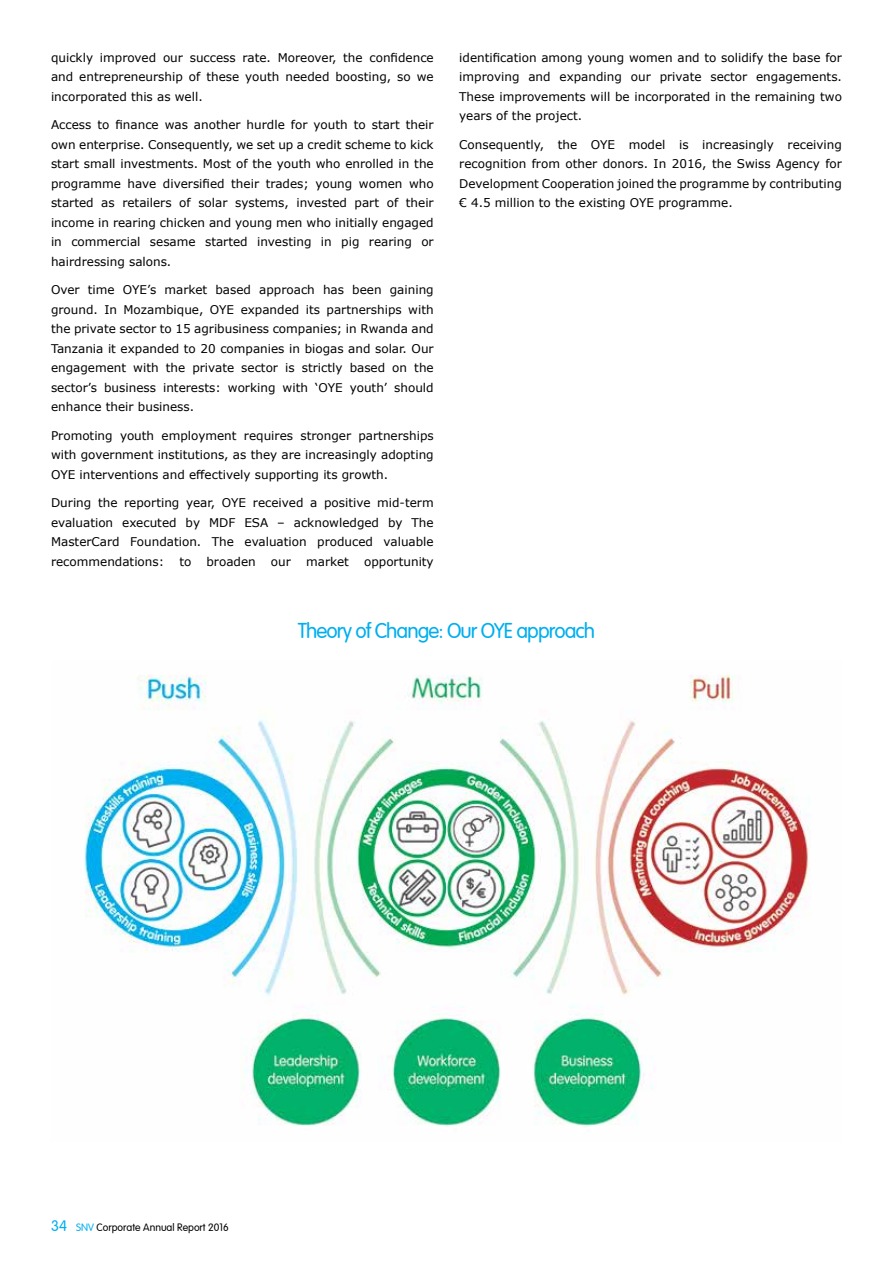
<style>
.page{position:relative;width:893px;height:1263px;background:#fff}
.page>*{position:absolute;margin:0;border:0;box-sizing:border-box;transform-origin:0 0}
.t1{font:300 21px "VAG Rounded LT";letter-spacing:-.045em;color:#00aeef}
.t2{font:12px/19.5px "Verdana";color:#000;text-align:justify}
.t3{font:300 10.5px "VAG Rounded LT";color:#000}
.s1{font-size:15px;color:#00aeef}
.s2{color:#00aeef}
</style>
<div class="page">
<img style="left:84px;top:675px;width:727px;height:451px">
<p class="t2" style="left:51px;top:47px;width:384px">quickly improved our success rate. Moreover, the confidence and entrepreneurship of these youth needed boosting, so we incorporated this as well.</p>
<p class="t2" style="left:51px;top:115px;width:384px">Access to finance was another hurdle for youth to start their own enterprise. Consequently, we set up a credit scheme to kick start small investments. Most of the youth who enrolled in the programme have diversified their trades; young women who started as retailers of solar systems, invested part of their income in rearing chicken and young men who initially engaged in commercial sesame started investing in pig rearing or hairdressing salons.</p>
<p class="t2" style="left:51px;top:280px;width:384px">Over time OYE’s market based approach has been gaining ground. In Mozambique, OYE expanded its partnerships with the private sector to 15 agribusiness companies; in Rwanda and Tanzania it expanded to 20 companies in biogas and solar. Our engagement with the private sector is strictly based on the sector’s business interests: working with ‘OYE youth’ should enhance their business.</p>
<p class="t2" style="left:51px;top:425px;width:384px">Promoting youth employment requires stronger partnerships with government institutions, as they are increasingly adopting OYE interventions and effectively supporting its growth.</p>
<p class="t2" style="left:51px;top:493px;width:384px">During the reporting year, OYE received a positive mid-term evaluation executed by MDF ESA – acknowledged by The MasterCard Foundation. The evaluation produced valuable recommendations:</p>
<p class="t2" style="left:179px;top:551px;width:14px">to</p>
<p class="t2" style="left:206px;top:551px;width:51px">broaden</p>
<p class="t2" style="left:271px;top:551px;width:22px">our</p>
<p class="t2" style="left:306px;top:551px;width:44px">market</p>
<p class="t2" style="left:364px;top:551px;width:71px">opportunity</p>
<p class="t2" style="left:459px;top:47px;width:384px">identification among young women and to solidify the base for improving and expanding our private sector engagements.<br>These improvements will be incorporated in the remaining two years of the project.</p>
<p class="t2" style="left:459px;top:134px;width:384px">Consequently, the OYE model is increasingly receiving recognition from other donors. In 2016, the Swiss Agency for Development Cooperation joined the programme by contributing € 4.5 million to the existing OYE programme.</p>
<h1 class="t1" style="left:298px;top:618px;width:299px">Theory of Change: Our OYE approach</h1>
<p class="t3" style="left:51px;top:1221px;width:179px"><span class="s1">34</span> <span class="s2">SNV</span> Corporate Annual Report 2016</p>
</div>
